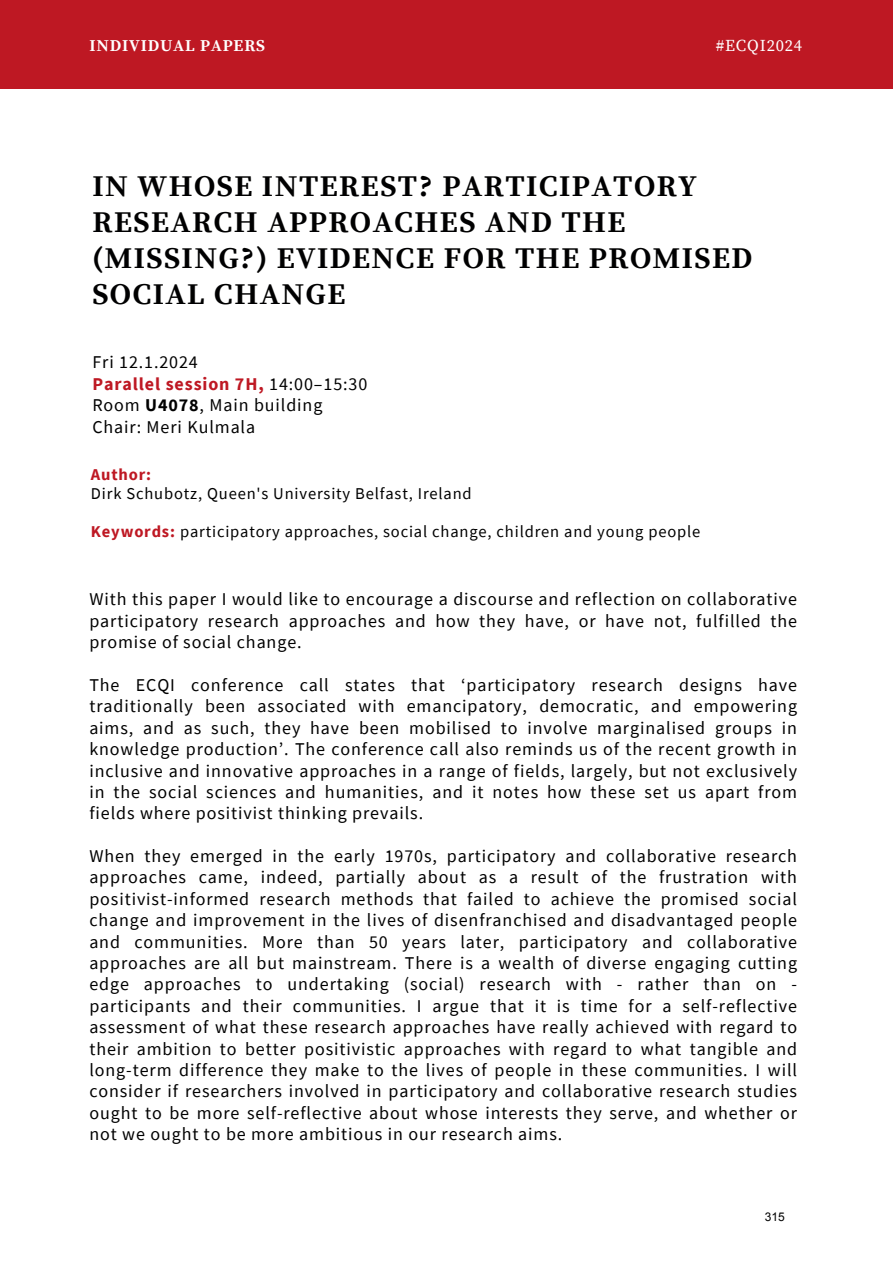
<style>
.page{position:relative;width:893px;height:1264px;background:#fff}
.page>*{position:absolute;margin:0;border:0;box-sizing:border-box;transform-origin:0 0}
.t1{font:700 30px/36px "Source Serif Pro";letter-spacing:.05em;color:#000001}
.t2{font:18px/21.3px "Source Sans Pro";letter-spacing:.05em;color:#000;text-align:justify}
.t3{font:700 18px "Source Sans Pro";letter-spacing:.05em;color:#be1823}
.t4{font:16.5px "Source Sans Pro";letter-spacing:.05em;color:#000}
.t5{font:700 16.5px "Source Serif Pro";letter-spacing:.05em;color:#fff}
.t6{font:16.5px "Source Serif Pro";letter-spacing:.05em;color:#fff}
.t7{font:700 16.5px "Source Sans Pro";letter-spacing:.05em;color:#be1823}
.t8{font:12px "Arial";color:#000}
.s1{font-weight:400;color:#000}
.s2{font-weight:700}
.s3{font-weight:700;color:#be1823}
</style>
<div class="page">
<div style="left:0;top:0;width:892px;height:89px;background:#be1823"></div>
<p class="t5" style="left:89px;top:36px;width:177px">INDIVIDUAL PAPERS</p>
<p class="t6" style="left:715px;top:36px;width:88px">#ECQI2024</p>
<p class="t1" style="left:92px;top:170px;width:661px">IN WHOSE INTEREST? PARTICIPATORY<br>RESEARCH APPROACHES AND THE (MISSING?) EVIDENCE FOR THE PROMISED<br>SOCIAL CHANGE</p>
<p class="t2" style="left:92px;top:351px;width:107px">Fri 12.1.2024</p>
<p class="t3" style="left:92px;top:372px;width:276px">Parallel session 7H, <span class="s1">14:00–15:30</span></p>
<p class="t2" style="left:92px;top:394px;width:231px">Room <span class="s2">U4078</span>, Main building</p>
<p class="t2" style="left:92px;top:415px;width:164px">Chair: Meri Kulmala</p>
<p class="t7" style="left:91px;top:463px;width:62px">Author:</p>
<p class="t4" style="left:91px;top:482px;width:382px">Dirk Schubotz, Queen's University Belfast, Ireland</p>
<p class="t4" style="left:91px;top:521px;width:611px"><span class="s3">Keywords:</span> participatory approaches, social change, children and young people</p>
<p class="t2" style="left:89px;top:588px;width:709px">With this paper I would like to encourage a discourse and reflection on collaborative participatory research approaches and how they have, or have not, fulfilled the promise of social change.</p>
<p class="t2" style="left:89px;top:673px;width:709px">The ECQI conference call states that ‘participatory research designs have traditionally been associated with emancipatory, democratic, and empowering aims, and as such, they have been mobilised to involve marginalised groups in knowledge production’. The conference call also reminds us of the recent growth in inclusive and innovative approaches in a range of fields, largely, but not exclusively in the social sciences and humanities, and it notes how these set us apart from fields where positivist thinking prevails.</p>
<p class="t2" style="left:89px;top:845px;width:709px">When they emerged in the early 1970s, participatory and collaborative research approaches came, indeed, partially about as a result of the frustration with positivist-informed research methods that failed to achieve the promised social change and improvement in the lives of disenfranchised and disadvantaged people and communities. More than 50 years later, participatory and collaborative approaches are all but mainstream. There is a wealth of diverse engaging cutting edge approaches to undertaking (social) research with - rather than on - participants and their communities. I argue that it is time for a self-reflective assessment of what these research approaches have really achieved with regard to their ambition to better positivistic approaches with regard to what tangible and long-term difference they make to the lives of people in these communities. I will consider if researchers involved in participatory and collaborative research studies ought to be more self-reflective about whose interests they serve, and whether or not we ought to be more ambitious in our research aims.</p>
<p class="t8" style="left:764px;top:1208px;width:22px">315</p>
</div>
